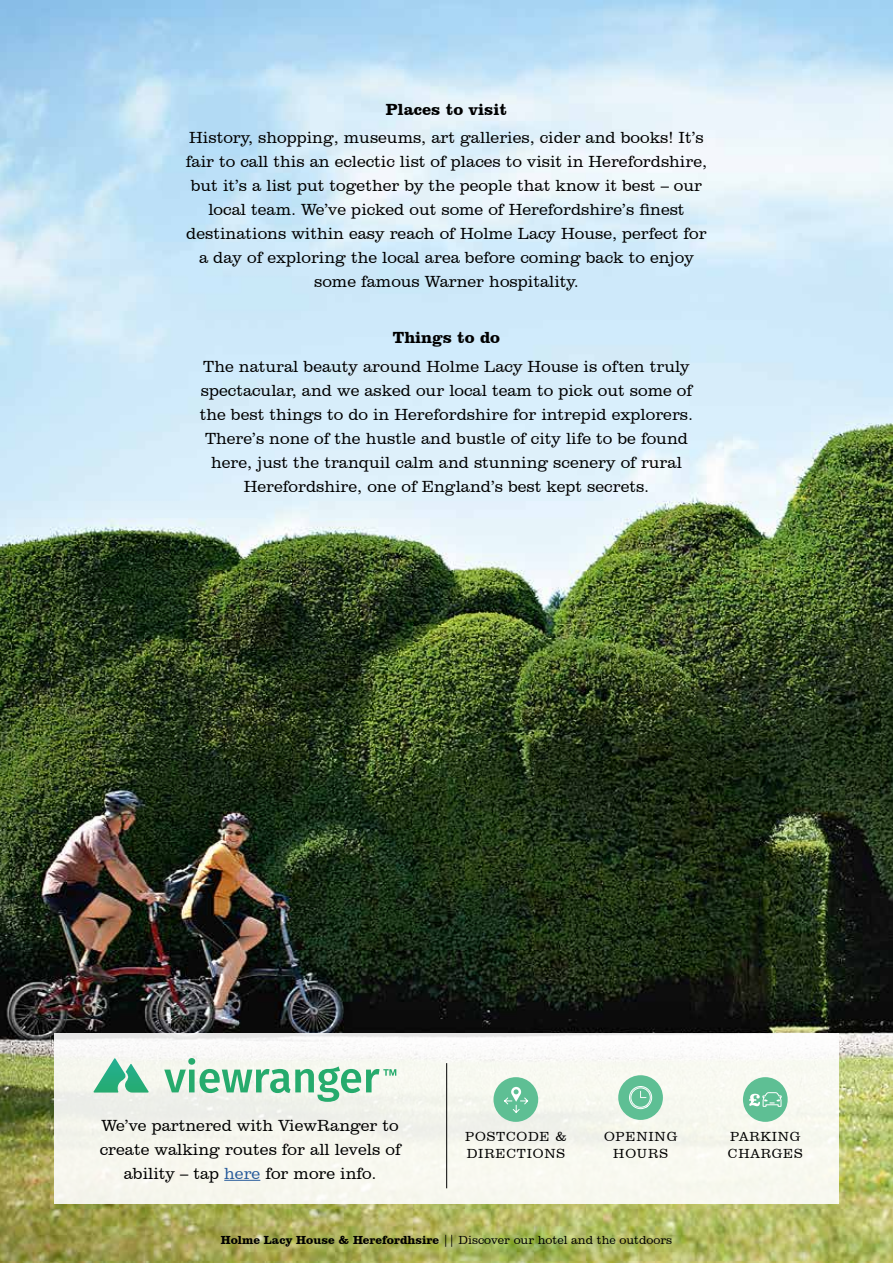
<style>
.page{position:relative;width:893px;height:1263px;background:#fff}
.page>*{position:absolute;margin:0;border:0;box-sizing:border-box;transform-origin:0 0}
.t1{font:300 16.5px/24px "Clarendon BT";color:#000;text-align:center}
.t2{font:700 16.5px "Clarendon BT";color:#000}
.t3{font:300 13.5px/16.2px "Clarendon BT";letter-spacing:.06em;color:#000}
.t4{font:300 12px "Clarendon BT";color:#000}
.s1{color:#275b9b}
.s2{font-weight:700}
</style>
<div class="page">
<img style="left:0;top:0;width:893px;height:1263px">
<div style="left:54px;top:1033px;width:785px;height:170px;background:#f7f8ef"></div>
<svg style="left:164px;top:1058px;width:232px;height:44px"></svg>
<svg style="left:93px;top:1058px;width:56px;height:34px"></svg>
<hr style="left:224px;top:1180px;width:36px;height:1px;background:#275b9b">
<div style="left:493px;top:1077px;width:45px;height:45px;background:#5ebf94;border-radius:50%"></div>
<svg style="left:504px;top:1087px;width:25px;height:26px"></svg>
<div style="left:618px;top:1075px;width:45px;height:45px;background:#5ebf94;border-radius:50%"></div>
<svg style="left:629px;top:1086px;width:24px;height:23px"></svg>
<div style="left:743px;top:1077px;width:45px;height:45px;background:#5ebf94;border-radius:50%"></div>
<svg style="left:749px;top:1092px;width:33px;height:15px"></svg>
<hr style="left:446px;top:1063px;width:1px;height:125px;background:#000">
<p class="t2" style="left:386px;top:99px;width:123px">Places to visit</p>
<p class="t1" style="left:186px;top:125px;width:523px">History, shopping, museums, art galleries, cider and books! It’s fair to call this an eclectic list of places to visit in Herefordshire, but it’s a list put together by the people that know it best – our local team. We’ve picked out some of Herefordshire’s finest destinations within easy reach of Holme Lacy House, perfect for a day of exploring the local area before coming back to enjoy some famous Warner hospitality.</p>
<p class="t2" style="left:393px;top:327px;width:109px">Things to do</p>
<p class="t1" style="left:200px;top:354px;width:495px">The natural beauty around Holme Lacy House is often truly spectacular, and we asked our local team to pick out some of the best things to do in Herefordshire for intrepid explorers.<br>There’s none of the hustle and bustle of city life to be found here, just the tranquil calm and stunning scenery of rural Herefordshire, one of England’s best kept secrets.</p>
<p class="t1" style="left:100px;top:1113px;width:302px">We’ve partnered with ViewRanger to create walking routes for all levels of ability – tap <span class="s1">here</span> for more info.</p>
<p class="t3" style="left:465px;top:1128px;width:103px">POSTCODE &amp;<br>DIRECTIONS</p>
<p class="t3" style="left:604px;top:1128px;width:75px;text-align:center">OPENING<br>HOURS</p>
<p class="t3" style="left:728px;top:1128px;width:76px">PARKING<br>CHARGES</p>
<p class="t4" style="left:221px;top:1232px;width:453px"><span class="s2">Holme Lacy House &amp; Herefordhsire</span> || Discover our hotel and the outdoors</p>
</div>
